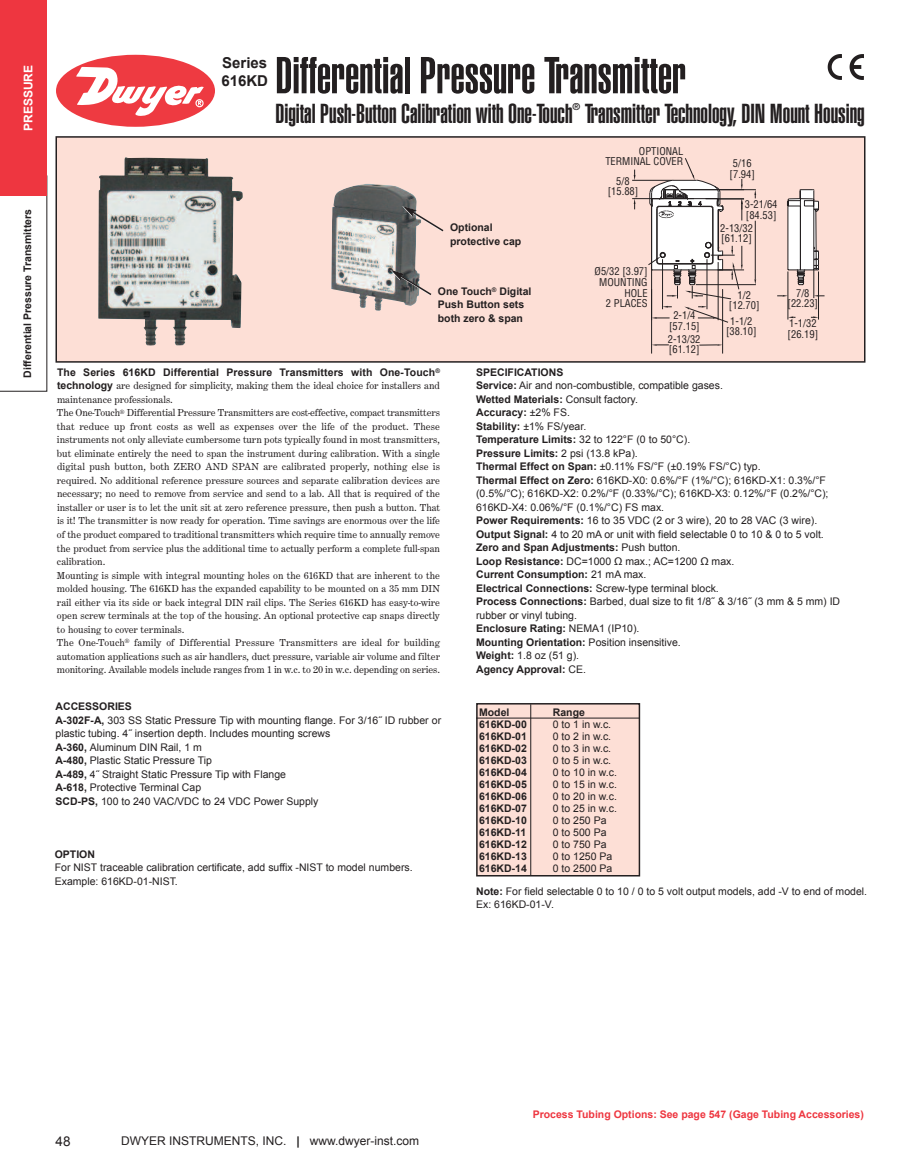
<style>
.page{position:relative;width:918px;height:1175px;background:#fff}
.page>*{position:absolute;margin:0;border:0;box-sizing:border-box;transform-origin:0 0}
.t1{font:900 extra-condensed 51px "Helvetica";color:#231f20}
.t2{font:900 extra-condensed 27px "Helvetica";color:#231f20}
.t3{font:700 15px/18px "Arial";color:#231f20}
.t4{font:13.5px "Arial";color:#231f20}
.t5{font:12px "Arial";color:#231f20}
.t6{font:700 12px "Arial";color:#fff}
.t7{font:10.5px/13.5px "Century Expanded T";color:#231f20}
.t8{font:10.5px/13.5px "Arial";color:#231f20}
.t9{font:700 10.5px/12px "Arial";color:#231f20}
.t10{font:condensed 10.5px/10.5px "Helvetica";color:#231f20;text-align:center}
.t11{font:700 10.5px "Arial";color:#ee3640}
.t12{font:900 extra-condensed 9.75px "Helvetica";color:#231f20}
.s1{font-family:"Arial";font-weight:700}
.s2{font-weight:700}
.s3{font-family:"Lucida Grande"}
</style>
<div class="page">
<svg style="left:0;top:196px;width:47px;height:195px"></svg>
<div style="left:0;top:0;width:47px;height:196px;background:#ee3640"></div>
<div style="left:56px;top:55px;width:159px;height:72px;background:#ee3a41;border-radius:50%"></div>
<svg style="left:76px;top:67px;width:128px;height:49px"></svg>
<div style="left:477px;top:704px;width:162px;height:171px;background:#fddfd6"></div>
<div style="left:476px;top:703px;width:164px;height:173px;border:2px solid #231f20"></div>
<div style="left:56px;top:137px;width:809px;height:225px;background:#fddfd6"></div>
<div style="left:56px;top:136px;width:810px;height:227px;border:2px solid #231f20"></div>
<svg style="left:850px;top:54px;width:14px;height:26px"></svg>
<svg style="left:828px;top:54px;width:14px;height:26px"></svg>
<hr style="left:707px;top:259px;width:1px;height:50px;background:#231f20">
<hr style="left:662px;top:259px;width:1px;height:50px;background:#231f20">
<svg style="left:663px;top:306px;width:9px;height:2px"></svg>
<hr style="left:718px;top:262px;width:1px;height:58px;background:#231f20">
<svg style="left:652px;top:317px;width:18px;height:2px"></svg>
<hr style="left:818px;top:271px;width:1px;height:48px;background:#231f20">
<hr style="left:788px;top:271px;width:1px;height:48px;background:#231f20">
<svg style="left:788px;top:316px;width:8px;height:2px"></svg>
<svg style="left:811px;top:316px;width:7px;height:2px"></svg>
<hr style="left:722px;top:289px;width:1px;height:64px;background:#231f20">
<hr style="left:651px;top:289px;width:1px;height:64px;background:#231f20">
<svg style="left:652px;top:344px;width:17px;height:2px"></svg>
<svg style="left:699px;top:344px;width:24px;height:2px"></svg>
<svg style="left:632px;top:158px;width:193px;height:142px"></svg>
<svg style="left:684px;top:306px;width:44px;height:17px"></svg>
<img style="left:331px;top:184px;width:87px;height:127px">
<svg style="left:390px;top:270px;width:42px;height:26px"></svg>
<hr style="left:530px;top:704px;width:1px;height:171px;background:#231f20">
<hr style="left:476px;top:717px;width:163px;height:1px;background:#231f20">
<img style="left:98px;top:157px;width:145px;height:188px">
<svg style="left:402px;top:206px;width:42px;height:27px"></svg>
<p class="t6" style="left:22px;top:131px;width:68px;rotate:-90deg">PRESSURE</p>
<p class="t9" style="left:22px;top:377px;width:170px;rotate:-90deg">Differential Pressure Transmitters</p>
<h3 class="t3" style="left:221px;top:54px;width:48px">Series<br>616KD</h3>
<h1 class="t1" style="left:275px;top:57px;width:412px">Differential Pressure Transmitter</h1>
<h2 class="t2" style="left:275px;top:104px;width:299px">Digital Push-Button Calibration with One-Touch</h2>
<p class="t12" style="left:573px;top:103px;width:9px">®</p>
<h2 class="t2" style="left:585px;top:104px;width:281px">Transmitter Technology, DIN Mount Housing</h2>
<p class="t9" style="left:450px;top:221px;width:73px;line-height:13.5px">Optional protective cap</p>
<p class="t9" style="left:438px;top:284px;width:95px;line-height:13.5px">One Touch<sup>®</sup> Digital<br>Push Button sets both zero &amp; span</p>
<p class="t10" style="left:605px;top:146px;width:79px;text-align:right">OPTIONAL<br>TERMINAL COVER</p>
<p class="t10" style="left:608px;top:176px;width:32px">5/8 [15.88]</p>
<p class="t10" style="left:595px;top:267px;width:55px;text-align:right">Ø5/32 [3.97]<br>MOUNTING<br>HOLE<br>2 PLACES</p>
<p class="t10" style="left:669px;top:310px;width:32px">2-1/4 [57.15]</p>
<p class="t10" style="left:668px;top:334px;width:34px;text-align:left">2-13/32 [61.12]</p>
<p class="t10" style="left:730px;top:158px;width:27px">5/16 [7.94]</p>
<p class="t10" style="left:745px;top:199px;width:34px;text-align:left">3-21/64 [84.53]</p>
<p class="t10" style="left:720px;top:223px;width:34px;text-align:left">2-13/32 [61.12]</p>
<p class="t10" style="left:729px;top:290px;width:32px">1/2 [12.70]</p>
<p class="t10" style="left:726px;top:316px;width:32px">1-1/2 [38.10]</p>
<p class="t10" style="left:788px;top:288px;width:32px">7/8 [22.23]</p>
<p class="t10" style="left:788px;top:318px;width:32px;text-align:left">1-1/32 [26.19]</p>
<p class="t9" style="left:57px;top:366px;width:385px">The Series 616KD Differential Pressure Transmitters with One-Touch<sup>®</sup></p>
<p class="t7" style="left:57px;top:379px;width:385px"><span class="s1">technology</span> are designed for simplicity, making them the ideal choice for installers and maintenance professionals.<br>The One-Touch<sup>®</sup> Differential Pressure Transmitters are cost-effective, compact transmitters that reduce up front costs as well as expenses over the life of the product. These instruments not only alleviate cumbersome turn pots typically found in most transmitters, but eliminate entirely the need to span the instrument during calibration. With a single digital push button, both ZERO AND SPAN are calibrated properly, nothing else is required. No additional reference pressure sources and separate calibration devices are necessary; no need to remove from service and send to a lab. All that is required of the installer or user is to let the unit sit at zero reference pressure, then push a button. That is it! The transmitter is now ready for operation. Time savings are enormous over the life of the product compared to traditional transmitters which require time to annually remove the product from service plus the additional time to actually perform a complete full-span calibration.<br>Mounting is simple with integral mounting holes on the 616KD that are inherent to the molded housing. The 616KD has the expanded capability to be mounted on a 35 mm DIN rail either via its side or back integral DIN rail clips. The Series 616KD has easy-to-wire open screw terminals at the top of the housing. An optional protective cap snaps directly to housing to cover terminals.<br>The One-Touch<sup>®</sup> family of Differential Pressure Transmitters are ideal for building automation applications such as air handlers, duct pressure, variable air volume and filter monitoring. Available models include ranges from 1 in w.c. to 20 in w.c. depending on series.</p>
<p class="t8" style="left:56px;top:700px;width:387px"><span class="s2">ACCESSORIES<br>A-302F-A,</span> 303 SS Static Pressure Tip with mounting flange. For 3/16˝ ID rubber or plastic tubing. 4˝ insertion depth. Includes mounting screws<br><span class="s2">A-360,</span> Aluminum DIN Rail, 1 m<br><span class="s2">A-480,</span> Plastic Static Pressure Tip<br><span class="s2">A-489,</span> 4˝ Straight Static Pressure Tip with Flange<br><span class="s2">A-618,</span> Protective Terminal Cap<br><span class="s2">SCD-PS,</span> 100 to 240 VAC/VDC to 24 VDC Power Supply</p>
<p class="t9" style="left:55px;top:848px;width:42px">OPTION</p>
<p class="t8" style="left:55px;top:861px;width:359px">For NIST traceable calibration certificate, add suffix -NIST to model numbers.<br>Example: 616KD-01-NIST.</p>
<p class="t8" style="left:476px;top:365px;width:366px"><span class="s2">SPECIFICATIONS<br>Service:</span> Air and non-combustible, compatible gases.<br><span class="s2">Wetted Materials:</span> Consult factory.<br><span class="s2">Accuracy:</span> ±2% FS.<br><span class="s2">Stability:</span> ±1% FS/year.<br><span class="s2">Temperature Limits:</span> 32 to 122°F (0 to 50°C).<br><span class="s2">Pressure Limits:</span> 2 psi (13.8 kPa).<br><span class="s2">Thermal Effect on Span:</span> ±0.11% FS/°F (±0.19% FS/°C) typ.<br><span class="s2">Thermal Effect on Zero:</span> 616KD-X0: 0.6%/°F (1%/°C); 616KD-X1: 0.3%/°F (0.5%/°C); 616KD-X2: 0.2%/°F (0.33%/°C); 616KD-X3: 0.12%/°F (0.2%/°C); 616KD-X4: 0.06%/°F (0.1%/°C) FS max.<br><span class="s2">Power Requirements:</span> 16 to 35 VDC (2 or 3 wire), 20 to 28 VAC (3 wire).<br><span class="s2">Output Signal:</span> 4 to 20 mA or unit with field selectable 0 to 10 &amp; 0 to 5 volt.<br><span class="s2">Zero and Span Adjustments:</span> Push button.<br><span class="s2">Loop Resistance:</span> DC=1000 <span class="s3">Ω</span> max.; AC=1200 <span class="s3">Ω</span> max.<br><span class="s2">Current Consumption:</span> 21 mA max.<br><span class="s2">Electrical Connections:</span> Screw-type terminal block.<br><span class="s2">Process Connections:</span> Barbed, dual size to fit 1/8˝ &amp; 3/16˝ (3 mm &amp; 5 mm) ID rubber or vinyl tubing.<br><span class="s2">Enclosure Rating:</span> NEMA1 (IP10).<br><span class="s2">Mounting Orientation:</span> Position insensitive.<br><span class="s2">Weight:</span> 1.8 oz (51 g).<br><span class="s2">Agency Approval:</span> CE.</p>
<p class="t9" style="left:479px;top:706px;width:49px">Model<br>616KD-00<br>616KD-01<br>616KD-02<br>616KD-03<br>616KD-04<br>616KD-05<br>616KD-06<br>616KD-07<br>616KD-10<br>616KD-11<br>616KD-12<br>616KD-13<br>616KD-14</p>
<p class="t9" style="left:553px;top:706px;width:34px">Range</p>
<p class="t8" style="left:553px;top:718px;width:66px;line-height:12px">0 to 1 in w.c.<br>0 to 2 in w.c.<br>0 to 3 in w.c.<br>0 to 5 in w.c.<br>0 to 10 in w.c.<br>0 to 15 in w.c.<br>0 to 20 in w.c.<br>0 to 25 in w.c.<br>0 to 250 Pa<br>0 to 500 Pa<br>0 to 750 Pa<br>0 to 1250 Pa<br>0 to 2500 Pa</p>
<p class="t8" style="left:476px;top:884px;width:393px"><span class="s2">Note:</span> For field selectable 0 to 10 / 0 to 5 volt output models, add -V to end of model.<br>Ex: 616KD-01-V.</p>
<p class="t4" style="left:56px;top:1133px;width:17px">48</p>
<p class="t5" style="left:121px;top:1133px;width:300px">DWYER INSTRUMENTS, INC. <span class="s2">|</span> www.dwyer-inst.com</p>
<p class="t11" style="left:533px;top:1108px;width:333px">Process Tubing Options: See page 547 (Gage Tubing Accessories)</p>
</div>
